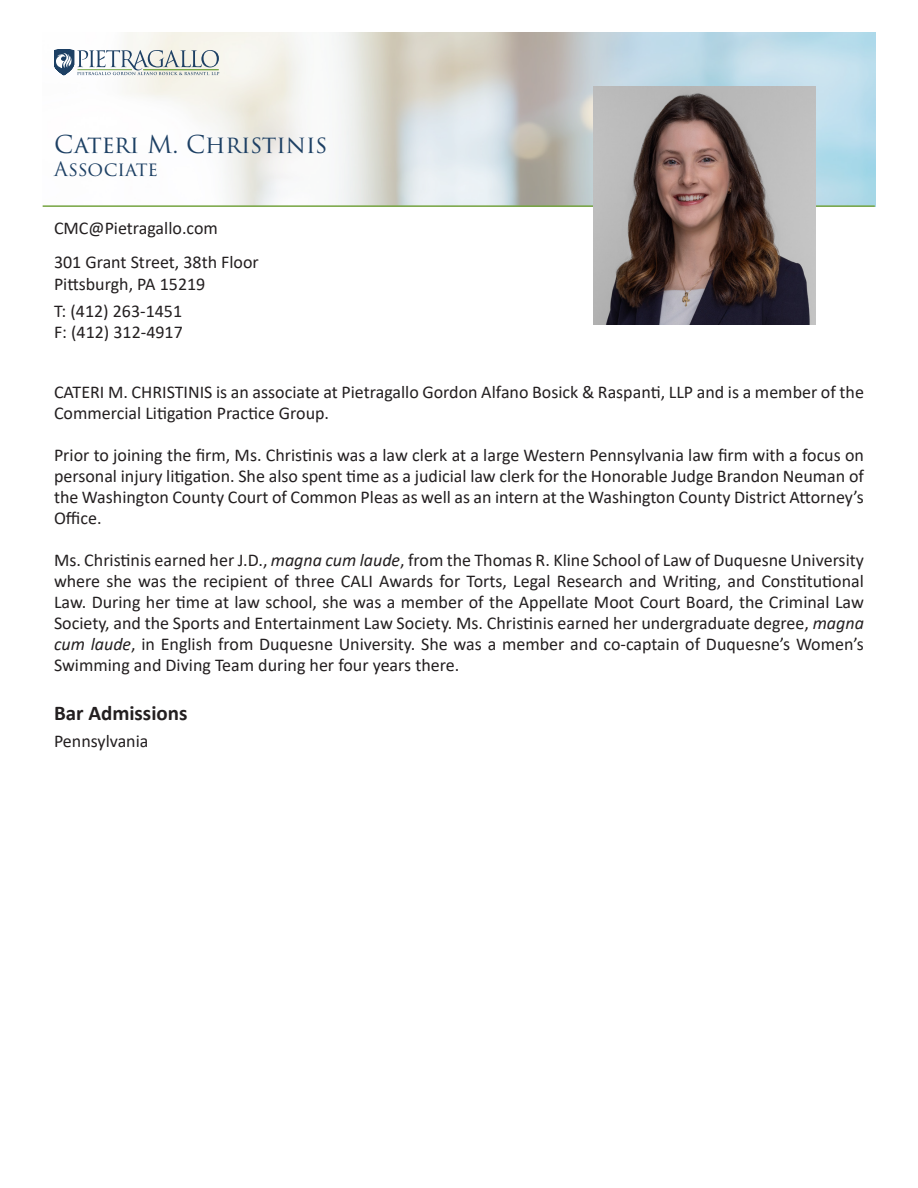
<style>
.page{position:relative;width:918px;height:1188px;background:#fff}
.page>*{position:absolute;margin:0;border:0;box-sizing:border-box;transform-origin:0 0}
.t1{font:24px "Trajan Pro 3";letter-spacing:-.015em;color:#1d4064}
.t2{font:700 21px "Calibri";color:#231f20}
.t3{font:19.5px "Trajan Pro 3";letter-spacing:-.005em;color:#1d4064}
.t4{font:18px/21px "Calibri";color:#231f20;text-align:justify}
.s1{font-style:italic}
</style>
<div class="page">
<img style="left:55px;top:32px;width:820px;height:173px">
<svg style="left:54px;top:50px;width:165px;height:26px"></svg>
<hr style="left:43px;top:205px;width:832px;height:2px;background:#75a440">
<img style="left:593px;top:86px;width:223px;height:239px">
<p class="t1" style="left:54px;top:128px;width:275px">Cateri M. Christinis</p>
<p class="t3" style="left:54px;top:156px;width:106px">Associate</p>
<p class="t4" style="left:54px;top:218px;width:165px">CMC@Pietragallo.com</p>
<p class="t4" style="left:54px;top:251px;width:206px">301 Grant Street, 38th Floor</p>
<p class="t4" style="left:54px;top:273px;width:153px">Pittsburgh, PA 15219</p>
<p class="t4" style="left:54px;top:300px;width:130px">T: (412) 263-1451</p>
<p class="t4" style="left:54px;top:321px;width:130px">F: (412) 312-4917</p>
<p class="t4" style="left:54px;top:382px;width:811px">CATERI M. CHRISTINIS is an associate at Pietragallo Gordon Alfano Bosick &amp; Raspanti, LLP and is a member of the<br>Commercial Litigation Practice Group.</p>
<p class="t4" style="left:54px;top:445px;width:811px">Prior to joining the firm, Ms. Christinis was a law clerk at a large Western Pennsylvania law firm with a focus on personal injury litigation. She also spent time as a judicial law clerk for the Honorable Judge Brandon Neuman of the Washington County Court of Common Pleas as well as an intern at the Washington County District Attorney’s Office.</p>
<p class="t4" style="left:54px;top:550px;width:812px">Ms. Christinis earned her J.D., <span class="s1">magna cum laude</span>, from the Thomas R. Kline School of Law of Duquesne University where she was the recipient of three CALI Awards for Torts, Legal Research and Writing, and Constitutional Law. During her time at law school, she was a member of the Appellate Moot Court Board, the Criminal Law Society, and the Sports and Entertainment Law Society. Ms. Christinis earned her undergraduate degree, <span class="s1">magna cum laude</span>, in English from Duquesne University. She was a member and co-captain of Duquesne’s Women’s Swimming and Diving Team during her four years there.</p>
<p class="t2" style="left:54px;top:698px;width:135px">Bar Admissions</p>
<p class="t4" style="left:54px;top:730px;width:96px">Pennsylvania</p>
</div>
